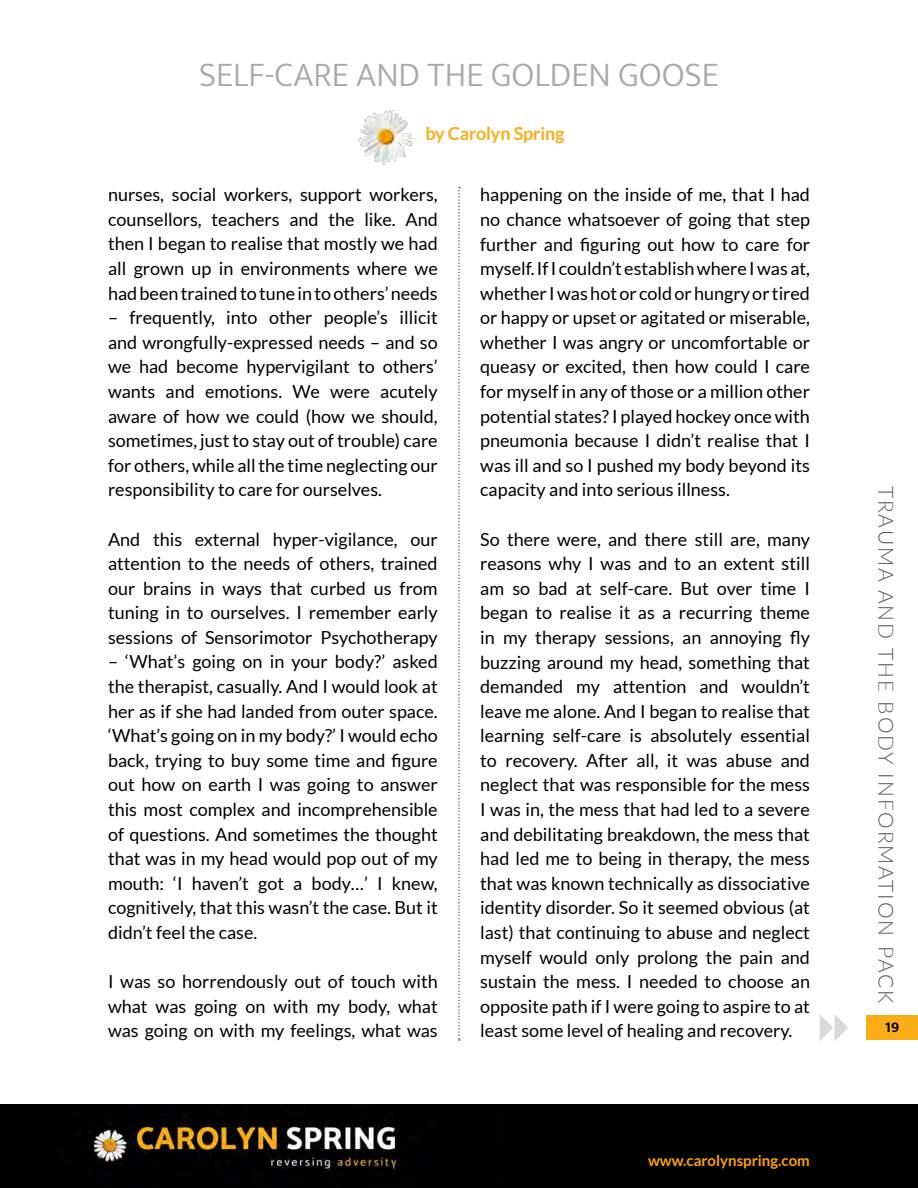
<style>
.page{position:relative;width:918px;height:1188px;background:#fff}
.page>*{position:absolute;margin:0;border:0;box-sizing:border-box;transform-origin:0 0}
.t1{font:300 34.5px "Mukta";color:#a7a9ac}
.t2{font:300 21px "Lato";letter-spacing:.09em;color:#5a5a5a}
.t3{font:18px/24.6px "Lato";color:#000;text-align:justify}
.t4{font:700 18px "Lato";letter-spacing:-.01em;color:#fbad18}
.t5{font:700 15px "Lato";color:#ffa300}
.t6{font:700 15px "Mukta";color:#000}
</style>
<div class="page">
<img style="left:358px;top:110px;width:55px;height:55px">
<svg style="left:458px;top:187px;width:2px;height:854px"></svg>
<div style="left:0;top:1104px;width:918px;height:84px;background:#010101"></div>
<img style="left:93px;top:1114px;width:307px;height:61px">
<svg style="left:820px;top:1014px;width:28px;height:27px"></svg>
<div style="left:867px;top:1015px;width:51px;height:25px;background:#fbad18"></div>
<h1 class="t1" style="left:199px;top:54px;width:521px">SELF-CARE AND THE GOLDEN GOOSE</h1>
<p class="t4" style="left:425px;top:123px;width:140px">by Carolyn Spring</p>
<p class="t3" style="left:108px;top:182px;width:331px">nurses, social workers, support workers, counsellors, teachers and the like. And then I began to realise that mostly we had all grown up in environments where we had been trained to tune in to others’ needs</p>
<p class="t3" style="left:108px;top:305px;width:331px">– frequently, into other people’s illicit and wrongfully-expressed needs – and so we had become hypervigilant to others’ wants and emotions. We were acutely aware of how we could (how we should, sometimes, just to stay out of trouble) care for others, while all the time neglecting our responsibility to care for ourselves.</p>
<p class="t3" style="left:108px;top:527px;width:331px">And this external hyper-vigilance, our attention to the needs of others, trained our brains in ways that curbed us from tuning in to ourselves. I remember early sessions of Sensorimotor Psychotherapy</p>
<p class="t3" style="left:108px;top:650px;width:331px">– ‘What’s going on in your body?’ asked the therapist, casually. And I would look at her as if she had landed from outer space. ‘What’s going on in my body?’ I would echo back, trying to buy some time and figure out how on earth I was going to answer this most complex and incomprehensible of questions. And sometimes the thought that was in my head would pop out of my mouth: ‘I haven’t got a body…’ I knew, cognitively, that this wasn’t the case. But it didn’t feel the case.</p>
<p class="t3" style="left:108px;top:969px;width:331px">I was so horrendously out of touch with what was going on with my body, what was going on with my feelings, what was</p>
<p class="t3" style="left:480px;top:182px;width:331px">happening on the inside of me, that I had no chance whatsoever of going that step further and figuring out how to care for myself. If I couldn’t establish where I was at, whether I was hot or cold or hungry or tired or happy or upset or agitated or miserable, whether I was angry or uncomfortable or queasy or excited, then how could I care for myself in any of those or a million other potential states? I played hockey once with pneumonia because I didn’t realise that I was ill and so I pushed my body beyond its capacity and into serious illness.</p>
<p class="t3" style="left:480px;top:527px;width:331px">So there were, and there still are, many reasons why I was and to an extent still am so bad at self-care. But over time I began to realise it as a recurring theme in my therapy sessions, an annoying fly buzzing around my head, something that demanded my attention and wouldn’t leave me alone. And I began to realise that learning self-care is absolutely essential to recovery. After all, it was abuse and neglect that was responsible for the mess I was in, the mess that had led to a severe and debilitating breakdown, the mess that had led me to being in therapy, the mess that was known technically as dissociative identity disorder. So it seemed obvious (at last) that continuing to abuse and neglect myself would only prolong the pain and sustain the mess. I needed to choose an opposite path if I were going to aspire to at least some level of healing and recovery.</p>
<p class="t5" style="left:648px;top:1151px;width:163px">www.carolynspring.com</p>
<p class="t2" style="left:901px;top:486px;width:519px;rotate:90deg">TRAUMA AND THE BODY INFORMATION PACK</p>
<p class="t6" style="left:885px;top:1018px;width:16px">19</p>
</div>
